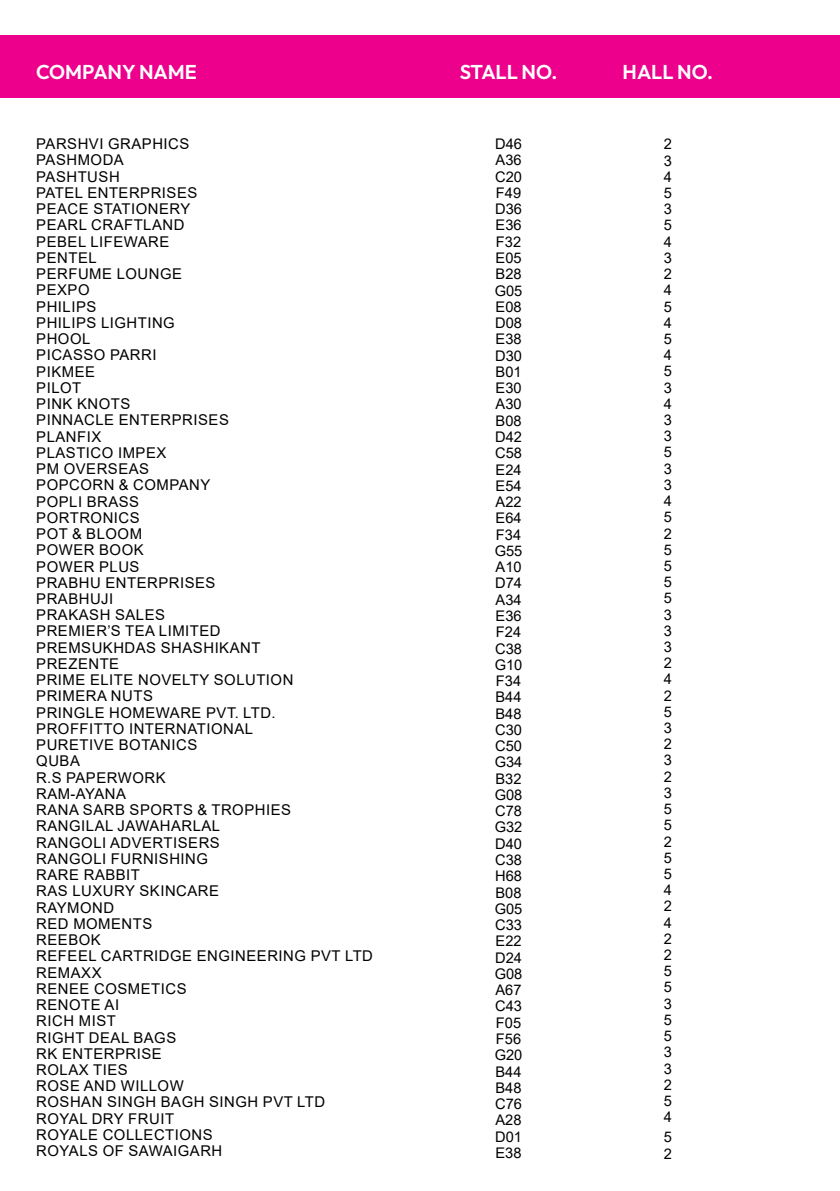
<style>
.page{position:relative;width:840px;height:1191px;background:#fff}
.page>*{position:absolute;margin:0;border:0;box-sizing:border-box;transform-origin:0 0}
.t1{font:600 20px "Outfit";color:#fff}
.t2{font:14.8px/16.2px "Arial";letter-spacing:.035em;color:#000}
.t3{font:14.6px/16.2px "Arial";color:#000;text-align:justify}
</style>
<div class="page">
<div style="left:0;top:35px;width:839px;height:63px;background:#ec008c"></div>
<h1 class="t1" style="left:36px;top:60px;width:162px">COMPANY NAME</h1>
<h1 class="t1" style="left:459px;top:60px;width:99px">STALL NO.</h1>
<h1 class="t1" style="left:622px;top:60px;width:92px">HALL NO.</h1>
<p class="t2" style="left:36px;top:136px;width:338px">PARSHVI GRAPHICS<br>PASHMODA<br>PASHTUSH<br>PATEL ENTERPRISES<br>PEACE STATIONERY<br>PEARL CRAFTLAND<br>PEBEL LIFEWARE<br>PENTEL<br>PERFUME LOUNGE<br>PEXPO<br>PHILIPS<br>PHILIPS LIGHTING<br>PHOOL<br>PICASSO PARRI<br>PIKMEE<br>PILOT<br>PINK KNOTS<br>PINNACLE ENTERPRISES<br>PLANFIX<br>PLASTICO IMPEX<br>PM OVERSEAS<br>POPCORN &amp; COMPANY<br>POPLI BRASS<br>PORTRONICS<br>POT &amp; BLOOM<br>POWER BOOK<br>POWER PLUS<br>PRABHU ENTERPRISES<br>PRABHUJI<br>PRAKASH SALES<br>PREMIER’S TEA LIMITED<br>PREMSUKHDAS SHASHIKANT<br>PREZENTE<br>PRIME ELITE NOVELTY SOLUTION<br>PRIMERA NUTS<br>PRINGLE HOMEWARE PVT. LTD.<br>PROFFITTO INTERNATIONAL<br>PURETIVE BOTANICS<br>QUBA<br>R.S PAPERWORK<br>RAM-AYANA<br>RANA SARB SPORTS &amp; TROPHIES<br>RANGILAL JAWAHARLAL<br>RANGOLI ADVERTISERS<br>RANGOLI FURNISHING<br>RARE RABBIT<br>RAS LUXURY SKINCARE<br>RAYMOND<br>RED MOMENTS<br>REEBOK<br>REFEEL CARTRIDGE ENGINEERING PVT LTD<br>REMAXX<br>RENEE COSMETICS<br>RENOTE AI<br>RICH MIST<br>RIGHT DEAL BAGS<br>RK ENTERPRISE<br>ROLAX TIES<br>ROSE AND WILLOW<br>ROSHAN SINGH BAGH SINGH PVT LTD<br>ROYAL DRY FRUIT<br>ROYALE COLLECTIONS<br>ROYALS OF SAWAIGARH</p>
<p class="t3" style="left:494px;top:136px;width:29px">D46<br>A36<br>C20<br>F49<br>D36<br>E36<br>F32<br>E05<br>B28<br>G05<br>E08<br>D08<br>E38<br>D30<br>B01<br>E30<br>A30<br>B08<br>D42<br>C58<br>E24<br>E54<br>A22<br>E64<br>F34<br>G55<br>A10<br>D74<br>A34<br>E36<br>F24<br>C38<br>G10<br>F34<br>B44<br>B48<br>C30<br>C50<br>G34<br>B32<br>G08<br>C78<br>G32<br>D40<br>C38<br>H68<br>B08<br>G05<br>C33<br>E22<br>D24<br>G08<br>A67<br>C43<br>F05<br>F56<br>G20<br>B44<br>B48<br>C76<br>A28<br>D01<br>E38</p>
<p class="t3" style="left:663px;top:136px;width:10px">2<br>3<br>4<br>5<br>3<br>5<br>4<br>3<br>2<br>4<br>5<br>4<br>5<br>4<br>5<br>3<br>4<br>3<br>3<br>5<br>3<br>3<br>4<br>5<br>2<br>5<br>5<br>5<br>5<br>3<br>3<br>3<br>2<br>4<br>2<br>5<br>3<br>2<br>3<br>2<br>3<br>5<br>5<br>2<br>5<br>5<br>4<br>2<br>4<br>2<br>2<br>5<br>5<br>3<br>5<br>5<br>3<br>3<br>2<br>5<br>4</p>
<p class="t3" style="left:663px;top:1129px;width:10px">5<br>2</p>
</div>
